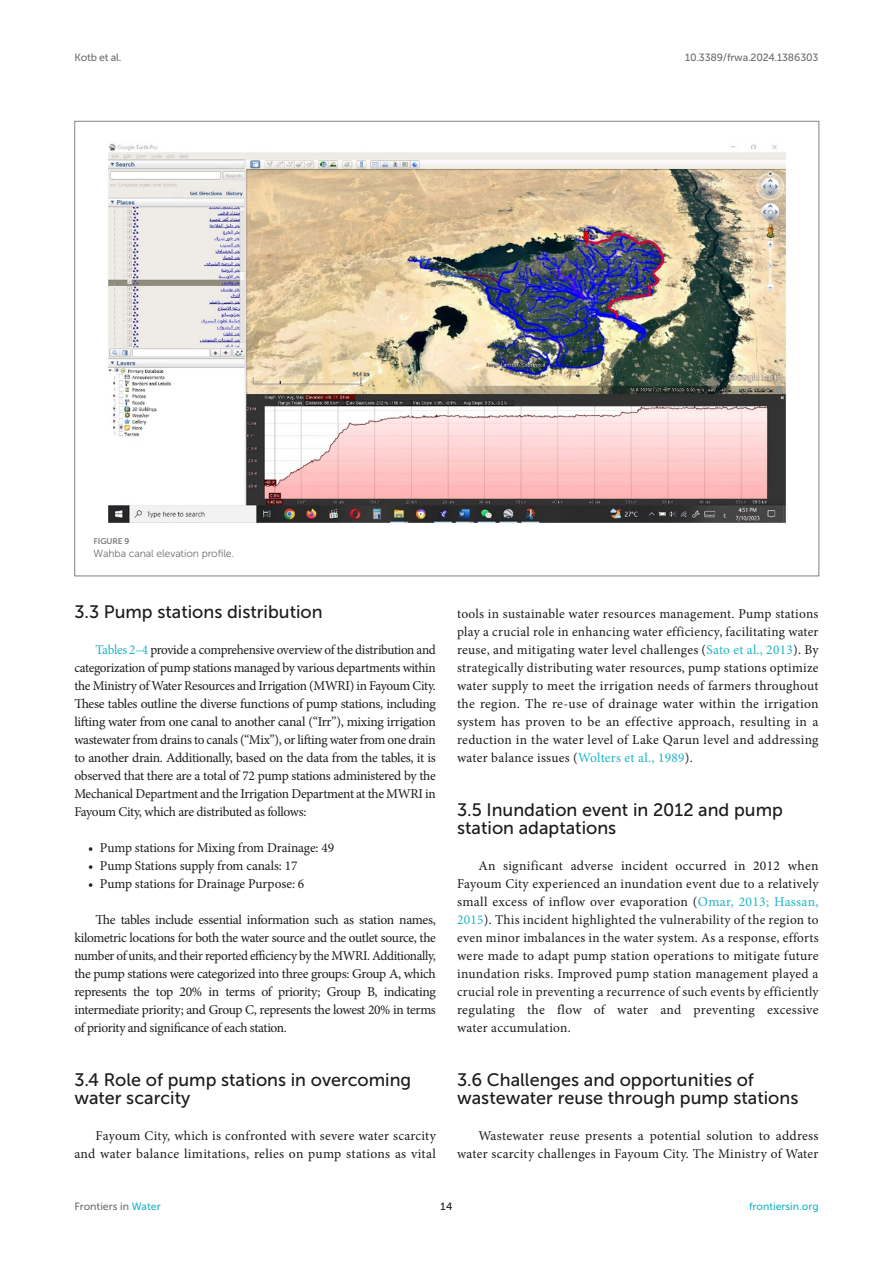
<style>
.page{position:relative;width:893px;height:1263px;background:#fff}
.page>*{position:absolute;margin:0;border:0;box-sizing:border-box;transform-origin:0 0}
.HEAD_2{font:18px/18px "Museo Sans 500";color:#1b1c1b}
.TEXT_FLUSH{font:13.5px/18px "Minion Pro";letter-spacing:.015em;color:#1b1c1b;text-align:justify}
.TEXT{font:13.5px/18px "Minion Pro";letter-spacing:-.025em;color:#1b1c1b;text-align:justify}
.BL_ABW{font:13.5px "Minion Pro";letter-spacing:-.01em;color:#1b1c1b}
.BL_BLW{font:13.5px "Minion Pro";letter-spacing:-.005em;color:#1b1c1b}
.BL_MID{font:13.5px "Minion Pro";letter-spacing:-.01em;color:#1b1c1b}
.t1{font:10.5px "Museo Sans 500";letter-spacing:-.015em;color:#706f70}
.FIG_LEG{font:10.5px "Museo Sans 300";letter-spacing:-.01em;color:#706f70}
.t2{font:10.5px "Museo Sans 500";color:#1db5c3}
.t3{font:10.5px "Museo Sans 500";color:#1b1c1b}
.FIG_HD{font:8.25px "Museo Sans 700";letter-spacing:-.01em;color:#7e7f7f}
.s1{color:#1db5c3}
</style>
<div class="page">
<img style="left:108px;top:143px;width:678px;height:380px">
<p class="t1" style="left:74px;top:51px;width:49px">Kotb et al.</p>
<p class="t1" style="left:685px;top:51px;width:135px">10.3389/frwa.2024.1386303</p>
<p class="FIG_HD" style="left:94px;top:536px;width:37px">FIGURE 9</p>
<p class="FIG_LEG" style="left:94px;top:548px;width:142px">Wahba canal elevation profile.</p>
<p class="HEAD_2" style="left:74px;top:603px;width:250px">3.3 Pump stations distribution</p>
<p class="TEXT_FLUSH" style="left:74px;top:641px;width:363px;text-indent:21px"><span class="s1">Tables 2–4</span> provide a comprehensive overview of the distribution and categorization of pump stations managed by various departments within the Ministry of Water Resources and Irrigation (MWRI) in Fayoum City.<br>These tables outline the diverse functions of pump stations, including lifting water from one canal to another canal (“Irr”), mixing irrigation wastewater from drains to canals (“Mix”), or lifting water from one drain to another drain. Additionally, based on the data from the tables, it is observed that there are a total of 72 pump stations administered by the Mechanical Department and the Irrigation Department at the MWRI in Fayoum City, which are distributed as follows:</p>
<p class="BL_ABW" style="left:88px;top:839px;width:248px">• Pump stations for Mixing from Drainage: 49</p>
<p class="BL_MID" style="left:88px;top:857px;width:211px">• Pump Stations supply from canals: 17</p>
<p class="BL_BLW" style="left:88px;top:875px;width:218px">• Pump stations for Drainage Purpose: 6</p>
<p class="TEXT" style="left:74px;top:911px;width:363px;text-indent:21px">The tables include essential information such as station names, kilometric locations for both the water source and the outlet source, the number of units, and their reported efficiency by the MWRI. Additionally, the pump stations were categorized into three groups: Group A, which represents the top 20% in terms of priority; Group B, indicating intermediate priority; and Group C, represents the lowest 20% in terms of priority and significance of each station.</p>
<p class="HEAD_2" style="left:74px;top:1071px;width:338px">3.4 Role of pump stations in overcoming water scarcity</p>
<p class="TEXT_FLUSH" style="left:74px;top:1127px;width:363px;text-align:right">Fayoum City, which is confronted with severe water scarcity and water balance limitations, relies on pump stations as vital</p>
<p class="TEXT_FLUSH" style="left:457px;top:605px;width:363px">tools in sustainable water resources management. Pump stations play a crucial role in enhancing water efficiency, facilitating water reuse, and mitigating water level challenges (<span class="s1">Sato et al., 2013</span>). By strategically distributing water resources, pump stations optimize water supply to meet the irrigation needs of farmers throughout the region. The re-use of drainage water within the irrigation system has proven to be an effective approach, resulting in a reduction in the water level of Lake Qarun level and addressing water balance issues (<span class="s1">Wolters et al., 1989</span>).</p>
<p class="HEAD_2" style="left:457px;top:801px;width:327px">3.5 Inundation event in 2012 and pump station adaptations</p>
<p class="TEXT_FLUSH" style="left:457px;top:857px;width:363px;text-indent:21px">An significant adverse incident occurred in 2012 when Fayoum City experienced an inundation event due to a relatively small excess of inflow over evaporation (<span class="s1">Omar, 2013; Hassan, 2015</span>). This incident highlighted the vulnerability of the region to even minor imbalances in the water system. As a response, efforts were made to adapt pump station operations to mitigate future inundation risks. Improved pump station management played a crucial role in preventing a recurrence of such events by efficiently regulating the flow of water and preventing excessive water accumulation.</p>
<p class="HEAD_2" style="left:457px;top:1071px;width:343px">3.6 Challenges and opportunities of wastewater reuse through pump stations</p>
<p class="TEXT_FLUSH" style="left:457px;top:1127px;width:363px;text-align:right">Wastewater reuse presents a potential solution to address water scarcity challenges in Fayoum City. The Ministry of Water</p>
<p class="t1" style="left:74px;top:1200px;width:88px">Frontiers in <span class="s1">Water</span></p>
<p class="t3" style="left:441px;top:1200px;width:13px">14</p>
<p class="t2" style="left:749px;top:1200px;width:71px">frontiersin.org</p>
</div>
